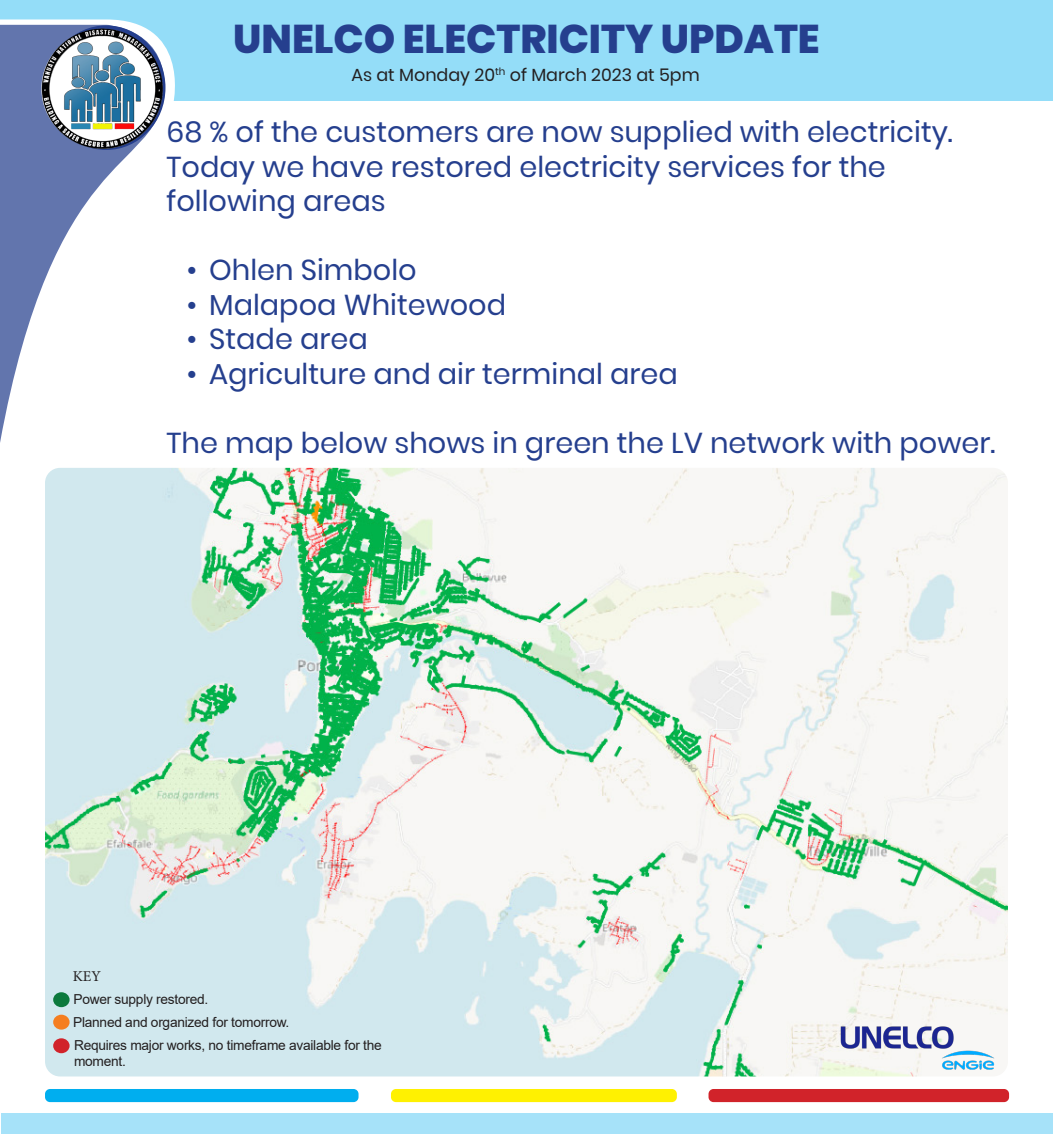
<style>
.page{position:relative;width:1053px;height:1134px;background:#fff}
.page>*{position:absolute;margin:0;border:0;box-sizing:border-box;transform-origin:0 0}
.t1{font:800 40px "Poppins";color:#253f8e}
.t2{font:28.75px/34.5px "Poppins";color:#253f8e}
.t3{font:17.5px "Poppins";color:#231f20}
.t4{font:15px "Minion Pro";color:#231f20}
.t5{font:13.75px/16.5px "Arial";letter-spacing:-.02em;color:#231f20}
</style>
<div class="page">
<svg style="left:0;top:101px;width:131px;height:342px"></svg>
<div style="left:1px;top:1113px;width:1051px;height:20px;background:#a6e2f9"></div>
<div style="left:0;top:0;width:1052px;height:101px;background:#94ddf8"></div>
<img style="left:45px;top:468px;width:962px;height:608px">
<div style="left:45px;top:1089px;width:313px;height:13px;background:#00aeef;border-radius:5px"></div>
<div style="left:391px;top:1089px;width:285px;height:13px;background:#fff101;border-radius:5px"></div>
<div style="left:708px;top:1089px;width:300px;height:13px;background:#d1232a;border-radius:5px"></div>
<img style="left:40px;top:26px;width:124px;height:126px">
<div style="left:53px;top:992px;width:17px;height:15px;background:#0c793d;border-radius:50%"></div>
<div style="left:53px;top:1015px;width:17px;height:14px;background:#f57e20;border-radius:50%"></div>
<div style="left:53px;top:1038px;width:17px;height:15px;background:#d1232a;border-radius:50%"></div>
<img style="left:840px;top:1017px;width:156px;height:60px">
<p class="t1" style="left:233px;top:16px;width:588px">UNELCO ELECTRICITY UPDATE</p>
<p class="t3" style="left:351px;top:65px;width:350px">As at Monday 20<sup>th</sup> of March 2023 at 5pm</p>
<p class="t2" style="left:167px;top:115px;width:787px">68 % of the customers are now supplied with electricity.<br>Today we have restored electricity services for the following areas</p>
<p class="t2" style="left:187px;top:253px;width:231px">• Ohlen Simbolo</p>
<p class="t2" style="left:187px;top:288px;width:321px">• Malapoa Whitewood</p>
<p class="t2" style="left:187px;top:322px;width:183px">• Stade area</p>
<p class="t2" style="left:187px;top:357px;width:492px">• Agriculture and air terminal area</p>
<p class="t2" style="left:167px;top:426px;width:830px">The map below shows in green the LV network with power.</p>
<p class="t4" style="left:73px;top:966px;width:29px">KEY</p>
<p class="t5" style="left:73px;top:990px;width:136px">Power supply restored.</p>
<p class="t5" style="left:73px;top:1014px;width:218px">Planned and organized for tomorrow.</p>
<p class="t5" style="left:74px;top:1036px;width:309px">Requires major works, no timeframe available for the moment.</p>
</div>
